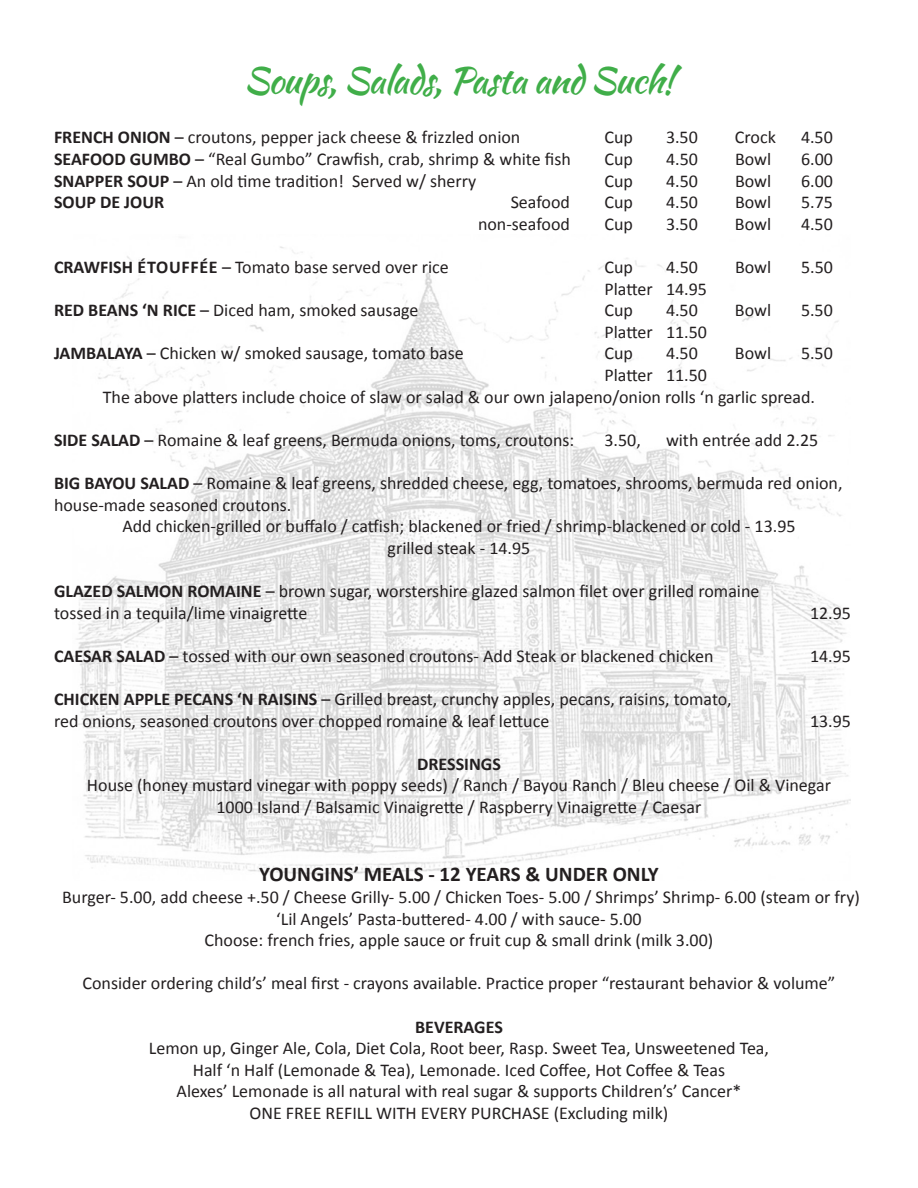
<style>
.page{position:relative;width:918px;height:1188px;background:#fff}
.page>*{position:absolute;margin:0;border:0;box-sizing:border-box;transform-origin:0 0}
.Heading{font:36px "Kaushan Script";letter-spacing:-.025em;color:#40ae49}
.t1{font:700 21px "Calibri";color:#231f20}
.t2{font:18px/21.6px "Calibri";color:#231f20}
.t3{font:700 18px "Calibri";color:#231f20}
.s1{font-weight:700}
</style>
<div class="page">
<img style="left:73px;top:246px;width:777px;height:629px">
<p class="Heading" style="left:244px;top:54px;width:432px">Soups, Salads, Pasta and Such!</p>
<p class="t2" style="left:54px;top:127px;width:468px"><span class="s1">FRENCH ONION</span> – croutons, pepper jack cheese &amp; frizzled onion</p>
<p class="t2" style="left:604px;top:127px;width:30px">Cup</p>
<p class="t2" style="left:666px;top:127px;width:33px">3.50</p>
<p class="t2" style="left:735px;top:127px;width:42px">Crock</p>
<p class="t2" style="left:801px;top:127px;width:33px">4.50</p>
<p class="t2" style="left:54px;top:148px;width:518px"><span class="s1">SEAFOOD GUMBO</span> – “Real Gumbo” Crawfish, crab, shrimp &amp; white fish</p>
<p class="t2" style="left:605px;top:148px;width:30px">Cup</p>
<p class="t2" style="left:666px;top:148px;width:33px">4.50</p>
<p class="t2" style="left:735px;top:148px;width:38px">Bowl</p>
<p class="t2" style="left:801px;top:148px;width:33px">6.00</p>
<p class="t2" style="left:54px;top:170px;width:424px"><span class="s1">SNAPPER SOUP</span> – An old time tradition! Served w/ sherry</p>
<p class="t2" style="left:605px;top:170px;width:30px">Cup</p>
<p class="t2" style="left:666px;top:170px;width:33px">4.50</p>
<p class="t2" style="left:735px;top:170px;width:38px">Bowl</p>
<p class="t2" style="left:801px;top:170px;width:33px">6.00</p>
<p class="t3" style="left:54px;top:191px;width:112px">SOUP DE JOUR</p>
<p class="t2" style="left:511px;top:192px;width:61px">Seafood</p>
<p class="t2" style="left:605px;top:192px;width:30px">Cup</p>
<p class="t2" style="left:666px;top:192px;width:33px">4.50</p>
<p class="t2" style="left:735px;top:192px;width:38px">Bowl</p>
<p class="t2" style="left:801px;top:192px;width:33px">5.75</p>
<p class="t2" style="left:478px;top:213px;width:93px">non-seafood</p>
<p class="t2" style="left:604px;top:213px;width:30px">Cup</p>
<p class="t2" style="left:666px;top:213px;width:33px">3.50</p>
<p class="t2" style="left:735px;top:213px;width:38px">Bowl</p>
<p class="t2" style="left:801px;top:213px;width:33px">4.50</p>
<p class="t2" style="left:54px;top:256px;width:396px"><span class="s1">CRAWFISH ÉTOUFFÉE</span> – Tomato base served over rice</p>
<p class="t2" style="left:605px;top:256px;width:30px">Cup</p>
<p class="t2" style="left:666px;top:256px;width:33px">4.50</p>
<p class="t2" style="left:735px;top:256px;width:38px">Bowl</p>
<p class="t2" style="left:801px;top:256px;width:33px">5.50</p>
<p class="t2" style="left:604px;top:278px;width:104px">Platter 14.95</p>
<p class="t2" style="left:54px;top:300px;width:366px"><span class="s1">RED BEANS ‘N RICE</span> – Diced ham, smoked sausage</p>
<p class="t2" style="left:604px;top:300px;width:30px">Cup</p>
<p class="t2" style="left:666px;top:300px;width:33px">4.50</p>
<p class="t2" style="left:735px;top:300px;width:38px">Bowl</p>
<p class="t2" style="left:801px;top:300px;width:33px">5.50</p>
<p class="t2" style="left:604px;top:321px;width:104px">Platter 11.50</p>
<p class="t2" style="left:54px;top:343px;width:411px"><span class="s1">JAMBALAYA</span> – Chicken w/ smoked sausage, tomato base</p>
<p class="t2" style="left:604px;top:343px;width:30px">Cup</p>
<p class="t2" style="left:666px;top:343px;width:33px">4.50</p>
<p class="t2" style="left:735px;top:343px;width:38px">Bowl</p>
<p class="t2" style="left:801px;top:343px;width:33px">5.50</p>
<p class="t2" style="left:604px;top:364px;width:104px">Platter 11.50</p>
<p class="t2" style="left:103px;top:386px;width:714px">The above platters include choice of slaw or salad &amp; our own jalapeno/onion rolls ‘n garlic spread.</p>
<p class="t2" style="left:54px;top:429px;width:522px"><span class="s1">SIDE SALAD</span> – Romaine &amp; leaf greens, Bermuda onions, toms, croutons:</p>
<p class="t2" style="left:604px;top:429px;width:38px">3.50,</p>
<p class="t2" style="left:666px;top:429px;width:154px">with entrée add 2.25</p>
<p class="t2" style="left:54px;top:472px;width:790px"><span class="s1">BIG BAYOU SALAD</span> – Romaine &amp; leaf greens, shredded cheese, egg, tomatoes, shrooms, bermuda red onion, house-made seasoned croutons.</p>
<p class="t2" style="left:122px;top:516px;width:675px">Add chicken-grilled or buffalo / catfish; blackened or fried / shrimp-blackened or cold - 13.95</p>
<p class="t2" style="left:388px;top:537px;width:144px">grilled steak - 14.95</p>
<p class="t2" style="left:54px;top:580px;width:707px"><span class="s1">GLAZED SALMON ROMAINE</span> – brown sugar, worstershire glazed salmon filet over grilled romaine</p>
<p class="t2" style="left:54px;top:602px;width:255px">tossed in a tequila/lime vinaigrette</p>
<p class="t2" style="left:810px;top:602px;width:43px">12.95</p>
<p class="t2" style="left:54px;top:645px;width:661px"><span class="s1">CAESAR SALAD</span> – tossed with our own seasoned croutons- Add Steak or blackened chicken</p>
<p class="t2" style="left:810px;top:645px;width:43px">14.95</p>
<p class="t2" style="left:54px;top:688px;width:679px"><span class="s1">CHICKEN APPLE PECANS ‘N RAISINS</span> – Grilled breast, crunchy apples, pecans, raisins, tomato,</p>
<p class="t2" style="left:54px;top:710px;width:497px">red onions, seasoned croutons over chopped romaine &amp; leaf lettuce</p>
<p class="t2" style="left:810px;top:710px;width:43px">13.95</p>
<p class="t3" style="left:417px;top:752px;width:85px">DRESSINGS</p>
<p class="t2" style="left:87px;top:775px;width:746px">House (honey mustard vinegar with poppy seeds) / Ranch / Bayou Ranch / Bleu cheese / Oil &amp; Vinegar</p>
<p class="t2" style="left:217px;top:796px;width:486px">1000 Island / Balsamic Vinaigrette / Raspberry Vinaigrette / Caesar</p>
<p class="t1" style="left:259px;top:861px;width:401px">YOUNGINS’ MEALS - 12 YEARS &amp; UNDER ONLY</p>
<p class="t2" style="left:62px;top:886px;width:799px">Burger- 5.00, add cheese +.50 / Cheese Grilly- 5.00 / Chicken Toes- 5.00 / Shrimps’ Shrimp- 6.00 (steam or fry)</p>
<p class="t2" style="left:276px;top:908px;width:367px">‘Lil Angels’ Pasta-buttered- 4.00 / with sauce- 5.00</p>
<p class="t2" style="left:205px;top:930px;width:510px">Choose: french fries, apple sauce or fruit cup &amp; small drink (milk 3.00)</p>
<p class="t2" style="left:83px;top:973px;width:754px">Consider ordering child’s’ meal first - crayons available. Practice proper “restaurant behavior &amp; volume”</p>
<p class="t3" style="left:415px;top:1015px;width:89px">BEVERAGES</p>
<p class="t2" style="left:149px;top:1038px;width:622px">Lemon up, Ginger Ale, Cola, Diet Cola, Root beer, Rasp. Sweet Tea, Unsweetened Tea,</p>
<p class="t2" style="left:193px;top:1059px;width:534px">Half ‘n Half (Lemonade &amp; Tea), Lemonade. Iced Coffee, Hot Coffee &amp; Teas</p>
<p class="t2" style="left:177px;top:1081px;width:566px">Alexes’ Lemonade is all natural with real sugar &amp; supports Children’s’ Cancer*</p>
<p class="t2" style="left:250px;top:1102px;width:420px">ONE FREE REFILL WITH EVERY PURCHASE (Excluding milk)</p>
</div>
